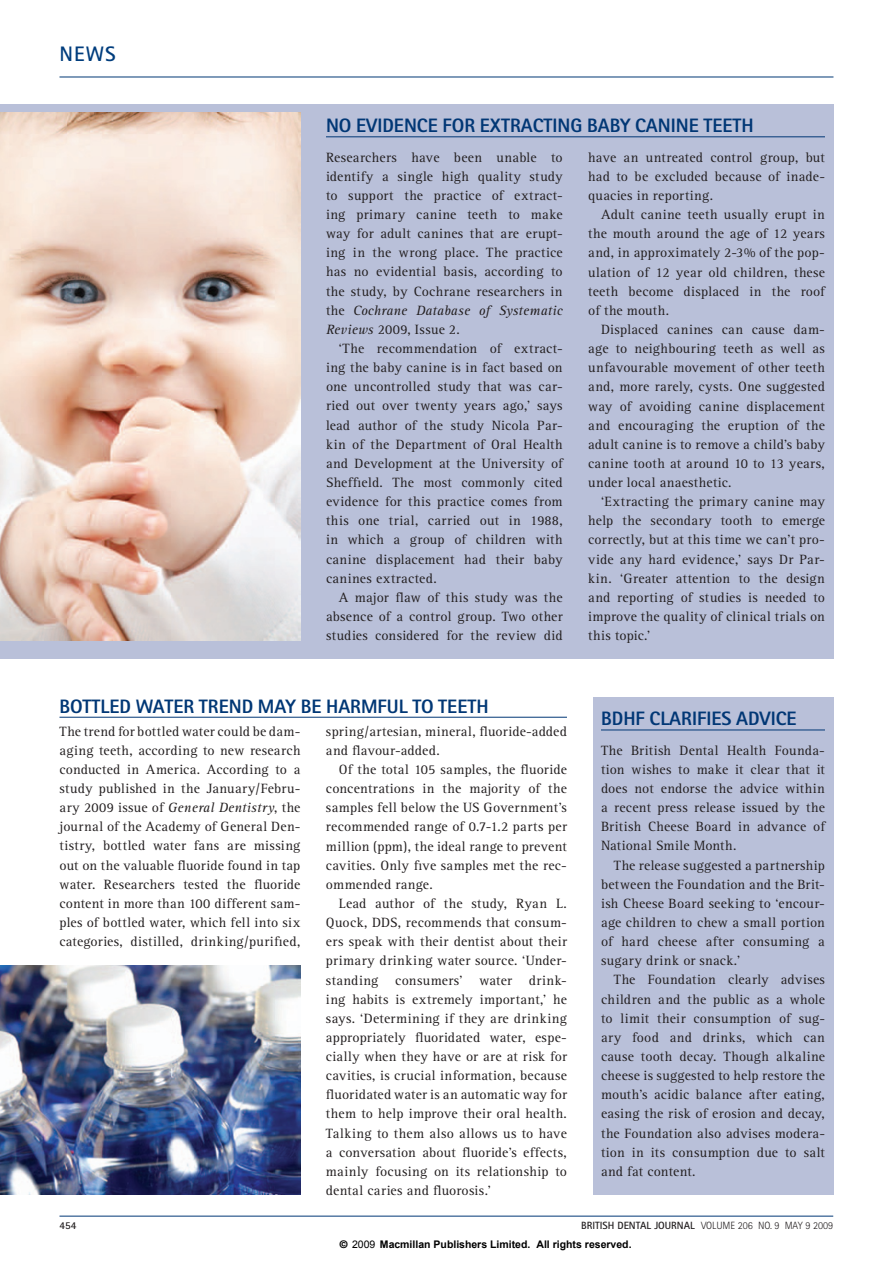
<style>
.page{position:relative;width:893px;height:1263px;background:#fff}
.page>*{position:absolute;margin:0;border:0;box-sizing:border-box;transform-origin:0 0}
.t1{font:700 21px "Rotis Sans Serif";color:#013d7d}
.t2{font:800 19.5px "Rotis Sans Serif";color:#013775}
.t3{font:13.95px/19.2px "Rotis Serif";letter-spacing:.02em;color:#231f20;text-align:justify}
.t4{font:700 10.5px "Arial";color:#000}
.t5{font:300 10.5px "Rotis Sans Serif";color:#231f20}
.t6{font:700 10.5px "Rotis Sans Serif";color:#231f20}
.s1{font-style:italic}
.s2{font-weight:700}
.s3{font-family:"Helvetica"}
.s4{font-weight:400}
</style>
<div class="page">
<hr style="left:59px;top:77px;width:774px;height:1px;background:#013775">
<hr style="left:59px;top:1216px;width:774px;height:1px;background:#013775">
<div style="left:0;top:104px;width:833px;height:555px;background:#b9c0d9"></div>
<hr style="left:326px;top:136px;width:499px;height:1px;background:#013775">
<hr style="left:59px;top:717px;width:508px;height:1px;background:#013775">
<img style="left:0;top:113px;width:300px;height:527px">
<div style="left:592px;top:697px;width:241px;height:498px;background:#b9c0d9"></div>
<hr style="left:601px;top:730px;width:224px;height:1px;background:#013775">
<img style="left:0;top:965px;width:300px;height:229px">
<h1 class="t1" style="left:59px;top:47px;width:58px">NEWS</h1>
<h2 class="t2" style="left:326px;top:119px;width:429px">NO EVIDENCE FOR EXTRACTING BABY CANINE TEETH</h2>
<p class="t3" style="left:326px;top:149px;width:238px">Researchers have been unable to identify a single high quality study to support the practice of extract&shy;ing primary canine teeth to make way for adult canines that are erupt&shy;ing in the wrong place. The practice has no evidential basis, according to the study, by Cochrane researchers in the <span class="s1">Cochrane Database of Systematic Reviews</span> 2009, Issue 2.</p>
<p class="t3" style="left:326px;top:340px;width:238px;text-indent:13px">‘The recommendation of extract&shy;ing the baby canine is in fact based on one uncontrolled study that was car&shy;ried out over twenty years ago,’ says lead author of the study Nicola Par&shy;kin of the Department of Oral Health and Development at the University of Sheffield. The most commonly cited evidence for this practice comes from this one trial, carried out in 1988, in which a group of children with canine displacement had their baby canines extracted.</p>
<p class="t3" style="left:326px;top:589px;width:238px;text-indent:13px">A major flaw of this study was the absence of a control group. Two other studies considered for the review did</p>
<p class="t3" style="left:588px;top:149px;width:238px">have an untreated control group, but had to be excluded because of inade&shy;quacies in reporting.</p>
<p class="t3" style="left:588px;top:206px;width:238px;text-indent:13px">Adult canine teeth usually erupt in the mouth around the age of 12 years and, in approximately 2-3% of the pop&shy;ulation of 12 year old children, these teeth become displaced in the roof of the mouth.</p>
<p class="t3" style="left:588px;top:321px;width:238px;text-indent:13px">Displaced canines can cause dam&shy;age to neighbouring teeth as well as unfavourable movement of other teeth and, more rarely, cysts. One suggested way of avoiding canine displacement and encouraging the eruption of the adult canine is to remove a child’s baby canine tooth at around 10 to 13 years, under local anaesthetic.</p>
<p class="t3" style="left:588px;top:493px;width:238px;text-indent:13px">‘Extracting the primary canine may help the secondary tooth to emerge correctly, but at this time we can’t pro&shy;vide any hard evidence,’ says Dr Par&shy;kin. ‘Greater attention to the design and reporting of studies is needed to improve the quality of clinical trials on this topic.’</p>
<h2 class="t2" style="left:59px;top:699px;width:431px">BOTTLED WATER TREND MAY BE HARMFUL TO TEETH</h2>
<p class="t3" style="left:59px;top:723px;width:242px">The trend for bottled water could be dam&shy;aging teeth, according to new research conducted in America. According to a study published in the January/Febru&shy;ary 2009 issue of <span class="s1">General Dentistry</span>, the journal of the Academy of General Den&shy;tistry, bottled water fans are missing out on the valuable fluoride found in tap water. Researchers tested the fluoride content in more than 100 different sam&shy;ples of bottled water, which fell into six categories, distilled, drinking/purified,</p>
<p class="t3" style="left:326px;top:723px;width:242px">spring/artesian, mineral, fluoride-added and flavour-added.</p>
<p class="t3" style="left:326px;top:761px;width:242px;text-indent:13px">Of the total 105 samples, the fluoride concentrations in the majority of the samples fell below the US Government’s recommended range of 0.7-1.2 parts per million (ppm), the ideal range to prevent cavities. Only five samples met the rec&shy;ommended range.</p>
<p class="t3" style="left:326px;top:895px;width:243px;text-indent:13px">Lead author of the study, Ryan L.<br>Quock, DDS, recommends that consum&shy;ers speak with their dentist about their primary drinking water source. ‘Under&shy;standing consumers’ water drink&shy;ing habits is extremely important,’ he says. ‘Determining if they are drinking appropriately fluoridated water, espe&shy;cially when they have or are at risk for cavities, is crucial information, because fluoridated water is an automatic way for them to help improve their oral health.<br>Talking to them also allows us to have a conversation about fluoride’s effects, mainly focusing on its relationship to dental caries and fluorosis.’</p>
<h2 class="t2" style="left:601px;top:712px;width:197px">BDHF CLARIFIES ADVICE</h2>
<p class="t3" style="left:601px;top:742px;width:225px">The British Dental Health Founda&shy;tion wishes to make it clear that it does not endorse the advice within a recent press release issued by the British Cheese Board in advance of National Smile Month.</p>
<p class="t3" style="left:601px;top:857px;width:225px;text-indent:13px">The release suggested a partnership between the Foundation and the Brit&shy;ish Cheese Board seeking to ‘encour&shy;age children to chew a small portion of hard cheese after consuming a sugary drink or snack.’</p>
<p class="t3" style="left:601px;top:971px;width:225px;text-indent:13px">The Foundation clearly advises children and the public as a whole to limit their consumption of sug&shy;ary food and drinks, which can cause tooth decay. Though alkaline cheese is suggested to help restore the mouth’s acidic balance after eating, easing the risk of erosion and decay, the Foundation also advises modera&shy;tion in its consumption due to salt and fat content.</p>
<p class="t6" style="left:59px;top:1222px;width:18px">454</p>
<p class="t5" style="left:581px;top:1222px;width:254px"><span class="s2">BRITISH DENTAL JOURNAL</span> VOLUME 206 NO. 9 MAY 9 2009</p>
<p class="t4" style="left:340px;top:1237px;width:293px"><span class="s3">©</span> <span class="s4">2009</span> Macmillan Publishers Limited. All rights reserved.</p>
</div>
